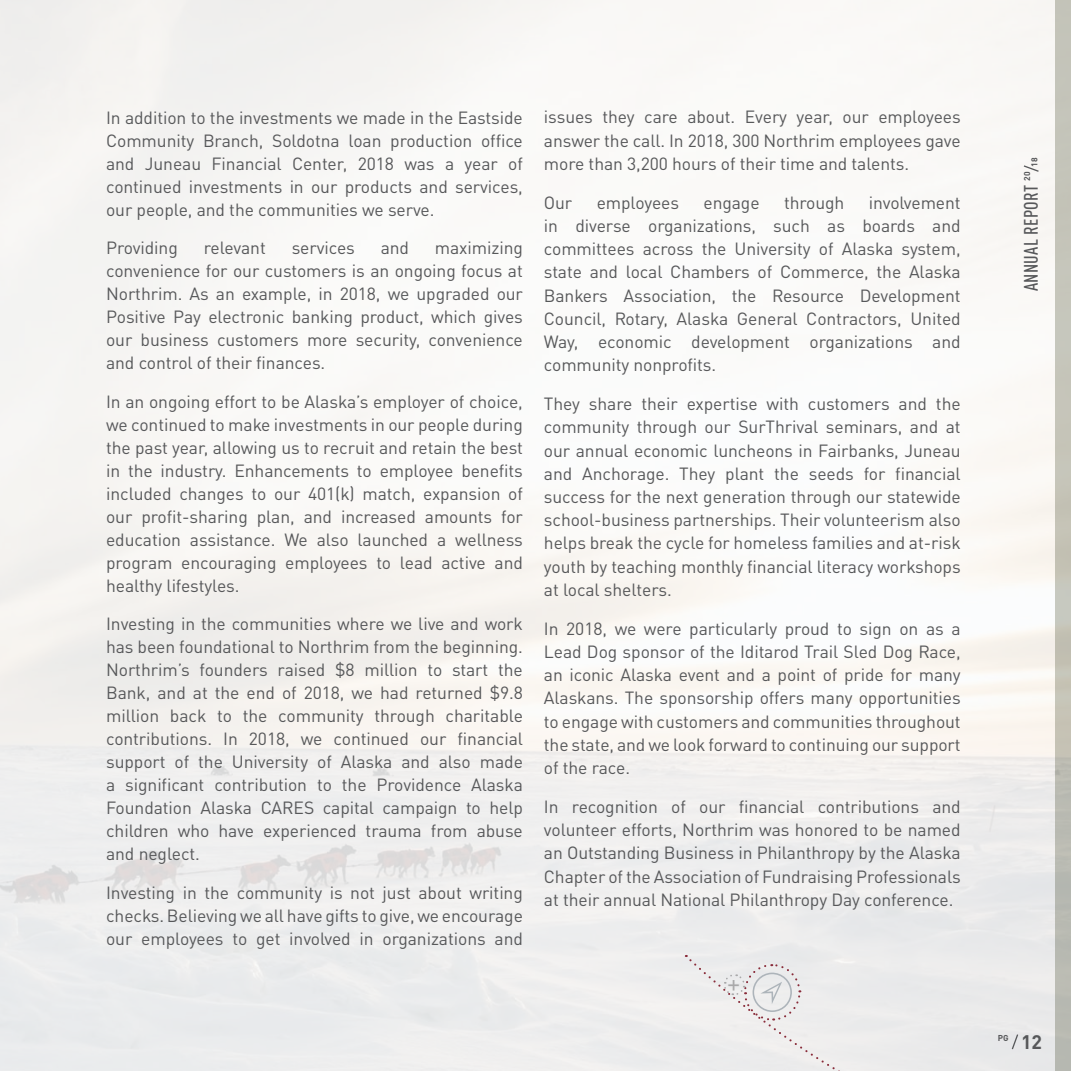
<style>
.page{position:relative;width:1071px;height:1071px;background:#fff}
.page>*{position:absolute;margin:0;border:0;box-sizing:border-box;transform-origin:0 0}
.t1{font:25.2px "DIN";color:#a9a9aa}
.t2{font:700 19.43px "DIN Pro";color:#57585a}
.t3{font:500 condensed 19.25px "DIN Pro";letter-spacing:.02em;color:#57585a}
.t4{font:17.5px/22.9px "DIN Pro";letter-spacing:-.005em;color:#57585a;text-align:justify}
.t5{font:700 8.4px "DIN Pro";color:#57585a}
</style>
<div class="page">
<img style="left:0;top:0;width:1055px;height:1071px">
<svg style="left:1055px;top:0;width:16px;height:955px;background:#c2c2b7"></svg>
<div style="left:686px;top:955px;width:385px;height:116px;background:#ebebec"></div>
<svg style="left:1022px;top:164px;width:18px;height:9px"></svg>
<p class="t4" style="left:106px;top:104px;width:418px">In addition to the investments we made in the Eastside Community Branch, Soldotna loan production office and Juneau Financial Center, 2018 was a year of continued investments in our products and services, our people, and the communities we serve.</p>
<p class="t4" style="left:106px;top:235px;width:73px">Providing</p>
<p class="t4" style="left:204px;top:235px;width:64px">relevant</p>
<p class="t4" style="left:292px;top:235px;width:65px">services</p>
<p class="t4" style="left:381px;top:235px;width:30px">and</p>
<p class="t4" style="left:106px;top:235px;width:418px;text-indent:329px">maximizing convenience for our customers is an ongoing focus at Northrim. As an example, in 2018, we upgraded our Positive Pay electronic banking product, which gives our business customers more security, convenience and control of their finances.</p>
<p class="t4" style="left:106px;top:388px;width:418px">In an ongoing effort to be Alaska’s employer of choice, we continued to make investments in our people during the past year, allowing us to recruit and retain the best in the industry. Enhancements to employee benefits included changes to our 401(k) match, expansion of our profit-sharing plan, and increased amounts for education assistance. We also launched a wellness program encouraging employees to lead active and healthy lifestyles.</p>
<p class="t4" style="left:106px;top:611px;width:418px">Investing in the communities where we live and work has been foundational to Northrim from the beginning.<br>Northrim’s founders raised $8 million to start the Bank, and at the end of 2018, we had returned $9.8 million back to the community through charitable contributions. In 2018, we continued our financial support of the University of Alaska and also made a significant contribution to the Providence Alaska Foundation Alaska CARES capital campaign to help children who have experienced trauma from abuse and neglect.</p>
<p class="t4" style="left:106px;top:879px;width:418px">Investing in the community is not just about writing checks. Believing we all have gifts to give, we encourage our employees to get involved in organizations and</p>
<p class="t4" style="left:544px;top:104px;width:418px">issues they care about. Every year, our employees answer the call. In 2018, 300 Northrim employees gave more than 3,200 hours of their time and talents.</p>
<p class="t4" style="left:544px;top:189px;width:30px">Our</p>
<p class="t4" style="left:597px;top:189px;width:84px">employees</p>
<p class="t4" style="left:703px;top:189px;width:58px">engage</p>
<p class="t4" style="left:784px;top:189px;width:62px">through</p>
<p class="t4" style="left:544px;top:189px;width:418px;text-indent:325px">involvement in diverse organizations, such as boards and committees across the University of Alaska system, state and local Chambers of Commerce, the Alaska Bankers Association, the Resource Development Council, Rotary, Alaska General Contractors, United Way, economic development organizations and community nonprofits.</p>
<p class="t4" style="left:544px;top:391px;width:418px">They share their expertise with customers and the community through our SurThrival seminars, and at our annual economic luncheons in Fairbanks, Juneau and Anchorage. They plant the seeds for financial success for the next generation through our statewide school-business partnerships. Their volunteerism also helps break the cycle for homeless families and at-risk youth by teaching monthly financial literacy workshops at local shelters.</p>
<p class="t4" style="left:544px;top:615px;width:418px">In 2018, we were particularly proud to sign on as a Lead Dog sponsor of the Iditarod Trail Sled Dog Race, an iconic Alaska event and a point of pride for many Alaskans. The sponsorship offers many opportunities to engage with customers and communities throughout the state, and we look forward to continuing our support of the race.</p>
<p class="t4" style="left:544px;top:793px;width:418px">In recognition of our financial contributions and volunteer efforts, Northrim was honored to be named an Outstanding Business in Philanthropy by the Alaska Chapter of the Association of Fundraising Professionals at their annual National Philanthropy Day conference.</p>
<h1 class="t1" style="left:727px;top:967px;width:15px">+</h1>
<p class="t5" style="left:1027px;top:167px;width:11px;rotate:-90deg">18</p>
<p class="t5" style="left:1020px;top:181px;width:11px;rotate:-90deg">20</p>
<p class="t3" style="left:1017px;top:291px;width:108px;rotate:-90deg">ANNUAL REPORT</p>
<p class="t5" style="left:998px;top:1031px;width:12px">PG</p>
<p class="t2" style="left:1021px;top:1026px;width:23px">12</p>
</div>
